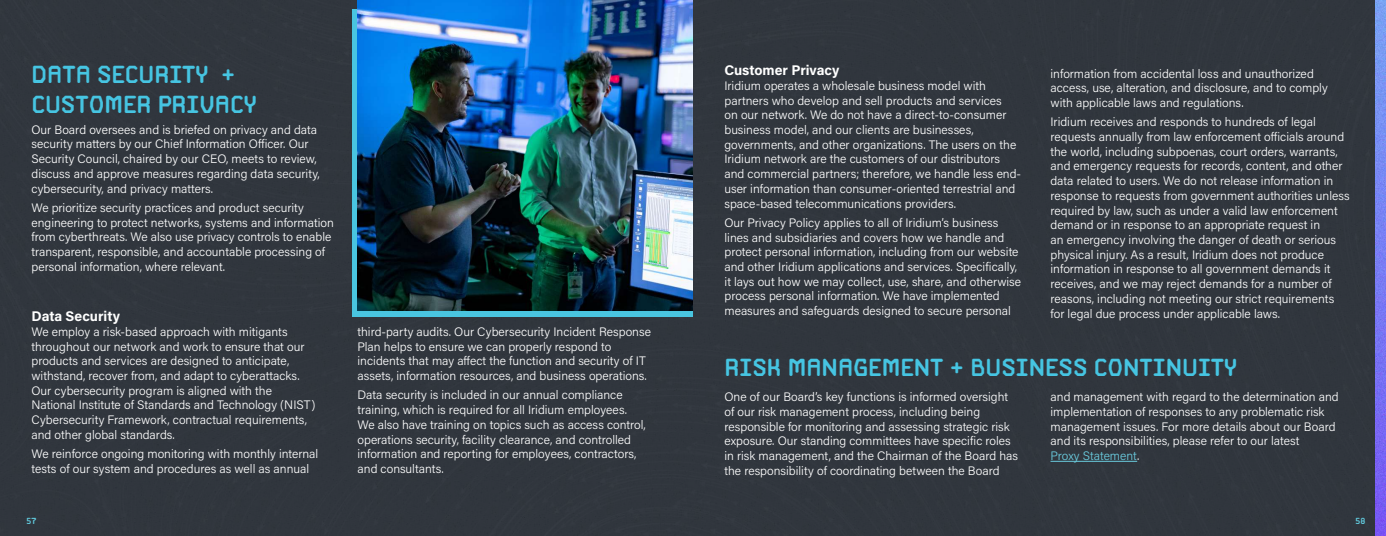
<style>
.page{position:relative;width:1386px;height:536px;background:#fff}
.page>*{position:absolute;margin:0;border:0;box-sizing:border-box;transform-origin:0 0}
.t1{font:24.5px/29.4px "Avro Gadro Regular";color:#46c5e2}
.t2{font:700 14px "Acumin Pro";letter-spacing:-.005em;color:#fff}
.t3{font:300 12.25px/14.7px "Acumin Pro";color:#fff}
.t4{font:12.25px/14.7px "Acumin Variable Concept";color:#fff}
.t5{font:8.75px "Avro Gadro Regular";color:#61cadd}
.s1{color:#6accdf}
</style>
<div class="page">
<div style="left:0;top:0;width:1376px;height:536px;background:#31363e"></div>
<hr style="left:1051px;top:461px;width:86px;height:1px;background:#6accdf">
<img style="left:1376px;top:0;width:10px;height:536px">
<div style="left:352px;top:9px;width:341px;height:307px;background:#49c5e0"></div>
<img style="left:358px;top:0;width:335px;height:311px">
<h1 class="t1" style="left:32px;top:60px;width:227px">DATA SECURITY +<br>CUSTOMER PRIVACY</h1>
<p class="t4" style="left:32px;top:122px;width:290px">Our Board oversees and is briefed on privacy and data security matters by our Chief Information Officer. Our Security Council, chaired by our CEO, meets to review, discuss and approve measures regarding data security, cybersecurity, and privacy matters.</p>
<p class="t4" style="left:32px;top:200px;width:304px">We prioritize security practices and product security engineering to protect networks, systems and information from cyberthreats. We also use privacy controls to enable transparent, responsible, and accountable processing of personal information, where relevant.</p>
<p class="t2" style="left:32px;top:306px;width:90px">Data Security</p>
<p class="t3" style="left:32px;top:323px;width:285px">We employ a risk-based approach with mitigants throughout our network and work to ensure that our products and services are designed to anticipate, withstand, recover from, and adapt to cyberattacks.<br>Our cybersecurity program is aligned with the National Institute of Standards and Technology (NIST)<br>Cybersecurity Framework, contractual requirements, and other global standards.</p>
<p class="t3" style="left:32px;top:446px;width:288px">We reinforce ongoing monitoring with monthly internal tests of our system and procedures as well as annual</p>
<p class="t3" style="left:358px;top:324px;width:295px">third-party audits. Our Cybersecurity Incident Response Plan helps to ensure we can properly respond to incidents that may affect the function and security of IT assets, information resources, and business operations.</p>
<p class="t3" style="left:358px;top:387px;width:290px">Data security is included in our annual compliance training, which is required for all Iridium employees.<br>We also have training on topics such as access control, operations security, facility clearance, and controlled information and reporting for employees, contractors, and consultants.</p>
<p class="t2" style="left:724px;top:60px;width:116px">Customer Privacy</p>
<p class="t3" style="left:725px;top:78px;width:298px">Iridium operates a wholesale business model with partners who develop and sell products and services<br>on our network. We do not have a direct-to-consumer business model, and our clients are businesses, governments, and other organizations. The users on the Iridium network are the customers of our distributors and commercial partners; therefore, we handle less end&shy;user information than consumer-oriented terrestrial and space-based telecommunications providers.</p>
<p class="t3" style="left:725px;top:214px;width:298px">Our Privacy Policy applies to all of Iridium’s business lines and subsidiaries and covers how we handle and protect personal information, including from our website and other Iridium applications and services. Specifically, it lays out how we may collect, use, share, and otherwise process personal information. We have implemented measures and safeguards designed to secure personal</p>
<p class="t3" style="left:1051px;top:65px;width:279px">information from accidental loss and unauthorized access, use, alteration, and disclosure, and to comply with applicable laws and regulations.</p>
<p class="t3" style="left:1051px;top:114px;width:301px">Iridium receives and responds to hundreds of legal requests annually from law enforcement officials around the world, including subpoenas, court orders, warrants, and emergency requests for records, content, and other data related to users. We do not release information in response to requests from government authorities unless required by law, such as under a valid law enforcement demand or in response to an appropriate request in<br>an emergency involving the danger of death or serious physical injury. As a result, Iridium does not produce information in response to all government demands it receives, and we may reject demands for a number of reasons, including not meeting our strict requirements for legal due process under applicable laws.</p>
<h1 class="t1" style="left:724px;top:353px;width:514px">RISK MANAGEMENT + BUSINESS CONTINUITY</h1>
<p class="t4" style="left:724px;top:389px;width:295px">One of our Board’s key functions is informed oversight of our risk management process, including being responsible for monitoring and assessing strategic risk exposure. Our standing committees have specific roles in risk management, and the Chairman of the Board has the responsibility of coordinating between the Board</p>
<p class="t4" style="left:1051px;top:389px;width:290px">and management with regard to the determination and implementation of responses to any problematic risk management issues. For more details about our Board and its responsibilities, please refer to our latest<br><span class="s1">Proxy Statement</span>.</p>
<p class="t5" style="left:27px;top:516px;width:11px">57</p>
<p class="t5" style="left:1356px;top:516px;width:11px">58</p>
</div>
